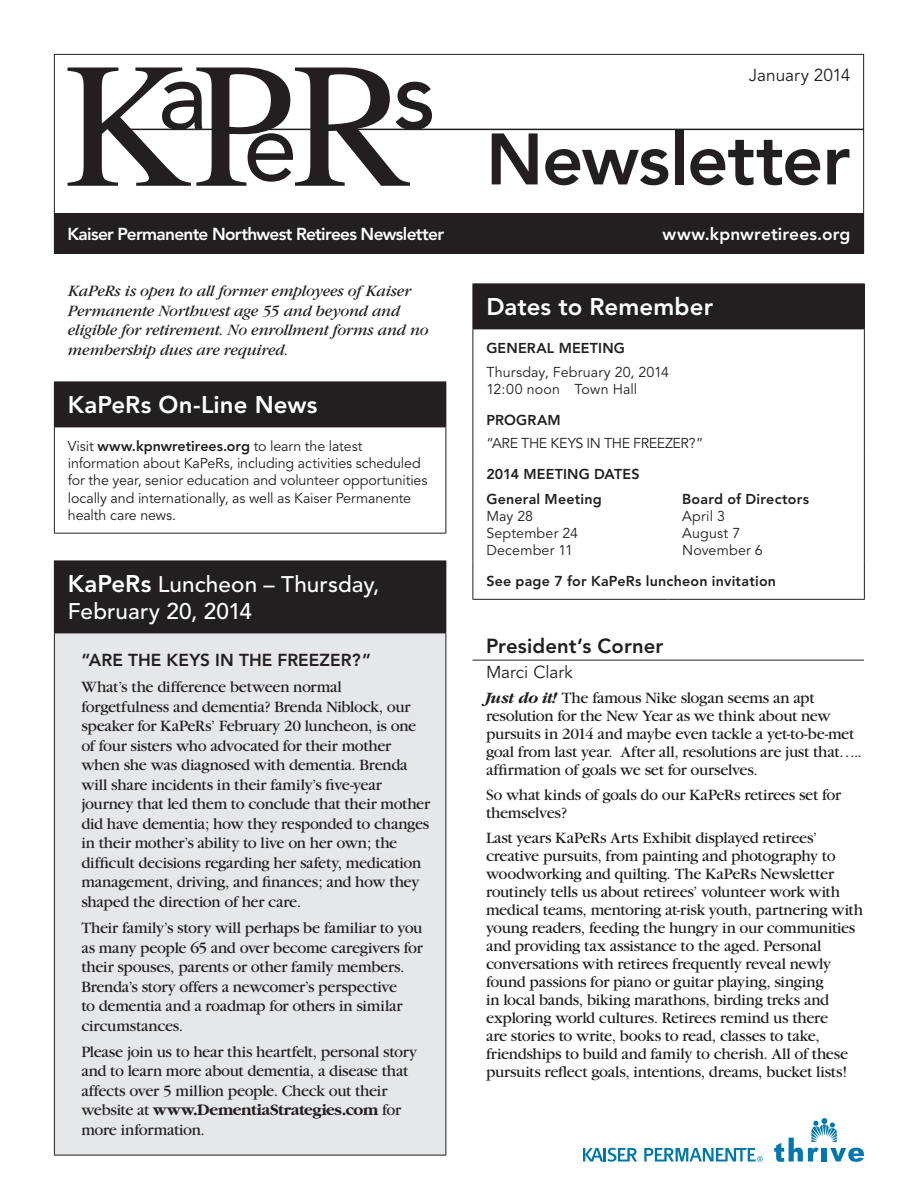
<style>
.page{position:relative;width:918px;height:1188px;background:#fff}
.page>*{position:absolute;margin:0;border:0;box-sizing:border-box;transform-origin:0 0}
.t1{font:800 72px "Avenir";letter-spacing:-.015em;color:#231f20}
.Feature_Box_-_Subhea{font:800 24px "Avenir";letter-spacing:.005em;color:#fff}
.Feature_Box_-_Subhea-2{font:500 22.5px/27px "Avenir";letter-spacing:.005em;color:#fff}
.Body_-_Article_Title{font:800 20.25px "Avenir";letter-spacing:.005em;color:#231f20}
.t2{font:800 17.25px "Avenir";letter-spacing:-.04em;color:#fff}
.Subhead{font:800 17.25px "Avenir";letter-spacing:.005em;color:#231f20}
.Body_-_Article_Autho{font:17.25px "Avenir";color:#231f20}
.t3{font:800 17.25px "Avenir";letter-spacing:.005em;color:#fff}
.Body_-_Article_Text{font:16.5px/19.5px "Garamond";letter-spacing:-.015em;color:#231f20}
.Body_-_Article_Text-2{font:italic 16.5px/19.5px "Garamond";letter-spacing:-.015em;color:#231f20}
.t4{font:14.25px/17.1px "Avenir";letter-spacing:-.005em;color:#231f20}
.t5{font:800 14.25px/17.1px "Avenir";letter-spacing:.015em;color:#231f20}
.t6{font:14.25px "Avenir";letter-spacing:-.025em;color:#231f20}
.t7{font:14.25px "Avenir";letter-spacing:.015em;color:#231f20}
.s1{font-weight:800}
.s2{font-weight:800;font-size:24px}
.s3{font-weight:700}
.s4{font-weight:400}
.s5{font-weight:700;font-style:italic}
</style>
<div class="page">
<hr style="left:472px;top:660px;width:392px;height:1px;background:#231f20">
<div style="left:54px;top:213px;width:810px;height:40px;background:#231f20"></div>
<svg style="left:68px;top:68px;width:364px;height:118px"></svg>
<div style="left:54px;top:54px;width:810px;height:199px;border:1px solid #231f20"></div>
<hr style="left:129px;top:129px;width:735px;height:1px;background:#231f20">
<svg style="left:774px;top:1118px;width:90px;height:44px"></svg>
<svg style="left:583px;top:1148px;width:54px;height:14px"></svg>
<svg style="left:644px;top:1148px;width:119px;height:14px"></svg>
<div style="left:54px;top:561px;width:392px;height:72px;background:#231f20"></div>
<div style="left:54px;top:633px;width:392px;height:522px;background:#e6e7e9"></div>
<hr style="left:446px;top:561px;width:1px;height:72px;background:#231f20">
<hr style="left:54px;top:633px;width:392px;height:1px;background:#231f20">
<hr style="left:54px;top:633px;width:1px;height:522px;background:#231f20">
<hr style="left:446px;top:633px;width:1px;height:522px;background:#231f20">
<hr style="left:54px;top:1155px;width:392px;height:1px;background:#231f20">
<div style="left:54px;top:382px;width:392px;height:45px;background:#231f20"></div>
<hr style="left:446px;top:382px;width:1px;height:45px;background:#231f20">
<hr style="left:54px;top:427px;width:392px;height:1px;background:#231f20">
<hr style="left:54px;top:427px;width:1px;height:106px;background:#231f20">
<hr style="left:446px;top:427px;width:1px;height:106px;background:#231f20">
<hr style="left:54px;top:533px;width:392px;height:1px;background:#231f20">
<div style="left:473px;top:284px;width:391px;height:45px;background:#231f20"></div>
<hr style="left:472px;top:284px;width:1px;height:44px;background:#231f20">
<hr style="left:864px;top:284px;width:1px;height:44px;background:#231f20">
<hr style="left:472px;top:328px;width:197px;height:1px;background:#231f20">
<hr style="left:472px;top:329px;width:1px;height:126px;background:#231f20">
<hr style="left:669px;top:328px;width:196px;height:1px;background:#231f20">
<hr style="left:864px;top:329px;width:1px;height:126px;background:#231f20">
<hr style="left:472px;top:455px;width:1px;height:31px;background:#231f20">
<hr style="left:864px;top:455px;width:1px;height:31px;background:#231f20">
<hr style="left:472px;top:486px;width:1px;height:76px;background:#231f20">
<hr style="left:864px;top:486px;width:1px;height:76px;background:#231f20">
<hr style="left:472px;top:562px;width:1px;height:37px;background:#231f20">
<hr style="left:864px;top:562px;width:1px;height:37px;background:#231f20">
<hr style="left:472px;top:599px;width:197px;height:1px;background:#231f20">
<hr style="left:669px;top:599px;width:196px;height:1px;background:#231f20">
<p class="Body_-_Article_Autho" style="left:749px;top:65px;width:103px">January 2014</p>
<p class="t1" style="left:486px;top:117px;width:366px">Newsletter</p>
<p class="t2" style="left:68px;top:223px;width:378px">Kaiser Permanente Northwest Retirees Newsletter</p>
<p class="t3" style="left:663px;top:223px;width:189px">www.kpnwretirees.org</p>
<p class="Body_-_Article_Text-2" style="left:68px;top:281px;width:362px">KaPeRs is open to all former employees of Kaiser Permanente Northwest age 55 and beyond and eligible for retirement. No enrollment forms and no membership dues are required.</p>
<p class="Feature_Box_-_Subhea" style="left:68px;top:391px;width:251px">KaPeRs On-Line News</p>
<p class="t4" style="left:68px;top:438px;width:361px">Visit <span class="s1">www.kpnwretirees.org</span> to learn the latest information about KaPeRs, including activities scheduled for the year, senior education and volunteer opportunities locally and internationally, as well as Kaiser Permanente health care news.</p>
<p class="Feature_Box_-_Subhea-2" style="left:68px;top:572px;width:313px"><span class="s2">KaPeRs</span> Luncheon – Thursday,<br>February 20, 2014</p>
<p class="Subhead" style="left:81px;top:650px;width:291px">“ARE THE KEYS IN THE FREEZER?”</p>
<p class="Body_-_Article_Text" style="left:81px;top:678px;width:350px">What’s the difference between normal forgetfulness and dementia? Brenda Niblock, our speaker for KaPeRs’ February 20 luncheon, is one of four sisters who advocated for their mother when she was diagnosed with dementia. Brenda will share incidents in their family’s five-year journey that led them to conclude that their mother did have dementia; how they responded to changes in their mother’s ability to live on her own; the difficult decisions regarding her safety, medication management, driving, and finances; and how they shaped the direction of her care.</p>
<p class="Body_-_Article_Text" style="left:81px;top:918px;width:343px">Their family’s story will perhaps be familiar to you as many people 65 and over become caregivers for their spouses, parents or other family members.<br>Brenda’s story offers a newcomer’s perspective<br>to dementia and a roadmap for others in similar circumstances.</p>
<p class="Body_-_Article_Text" style="left:81px;top:1042px;width:337px">Please join us to hear this heartfelt, personal story and to learn more about dementia, a disease that affects over 5 million people. Check out their website at <span class="s3">www.DementiaStrategies.com</span> for more information.</p>
<p class="Feature_Box_-_Subhea" style="left:486px;top:293px;width:228px">Dates to Remember</p>
<p class="t5" style="left:486px;top:340px;width:140px">GENERAL MEETING</p>
<p class="t4" style="left:486px;top:364px;width:184px">Thursday, February 20, 2014<br>12:00 noon Town Hall</p>
<p class="t5" style="left:486px;top:411px;width:76px">PROGRAM</p>
<p class="t6" style="left:486px;top:435px;width:219px">“ARE THE KEYS IN THE FREEZER?”</p>
<p class="t5" style="left:486px;top:466px;width:155px">2014 MEETING DATES</p>
<p class="t5" style="left:486px;top:490px;width:117px">General Meeting<br><span class="s4">May 28</span></p>
<p class="t4" style="left:486px;top:525px;width:93px">September 24</p>
<p class="t7" style="left:486px;top:542px;width:88px">December 11</p>
<p class="t5" style="left:682px;top:490px;width:128px">Board of Directors<br><span class="s4">April 3</span></p>
<p class="t4" style="left:682px;top:525px;width:60px">August 7</p>
<p class="t4" style="left:682px;top:542px;width:82px">November 6</p>
<p class="t5" style="left:486px;top:572px;width:291px">See page 7 for KaPeRs luncheon invitation</p>
<p class="Body_-_Article_Title" style="left:486px;top:634px;width:179px">President’s Corner</p>
<p class="Body_-_Article_Autho" style="left:486px;top:663px;width:88px">Marci Clark</p>
<p class="Body_-_Article_Text" style="left:486px;top:689px;width:377px;line-height:18px"><span class="s5">Just do it!</span> The famous Nike slogan seems an apt resolution for the New Year as we think about new pursuits in 2014 and maybe even tackle a yet-to-be-met goal from last year. After all, resolutions are just that….. affirmation of goals we set for ourselves.</p>
<p class="Body_-_Article_Text" style="left:486px;top:786px;width:357px;line-height:18px">So what kinds of goals do our KaPeRs retirees set for themselves?</p>
<p class="Body_-_Article_Text" style="left:486px;top:829px;width:379px;line-height:18px">Last years KaPeRs Arts Exhibit displayed retirees’ creative pursuits, from painting and photography to woodworking and quilting. The KaPeRs Newsletter routinely tells us about retirees’ volunteer work with medical teams, mentoring at-risk youth, partnering with young readers, feeding the hungry in our communities and providing tax assistance to the aged. Personal conversations with retirees frequently reveal newly found passions for piano or guitar playing, singing<br>in local bands, biking marathons, birding treks and exploring world cultures. Retirees remind us there<br>are stories to write, books to read, classes to take, friendships to build and family to cherish. All of these pursuits reflect goals, intentions, dreams, bucket lists!</p>
</div>
